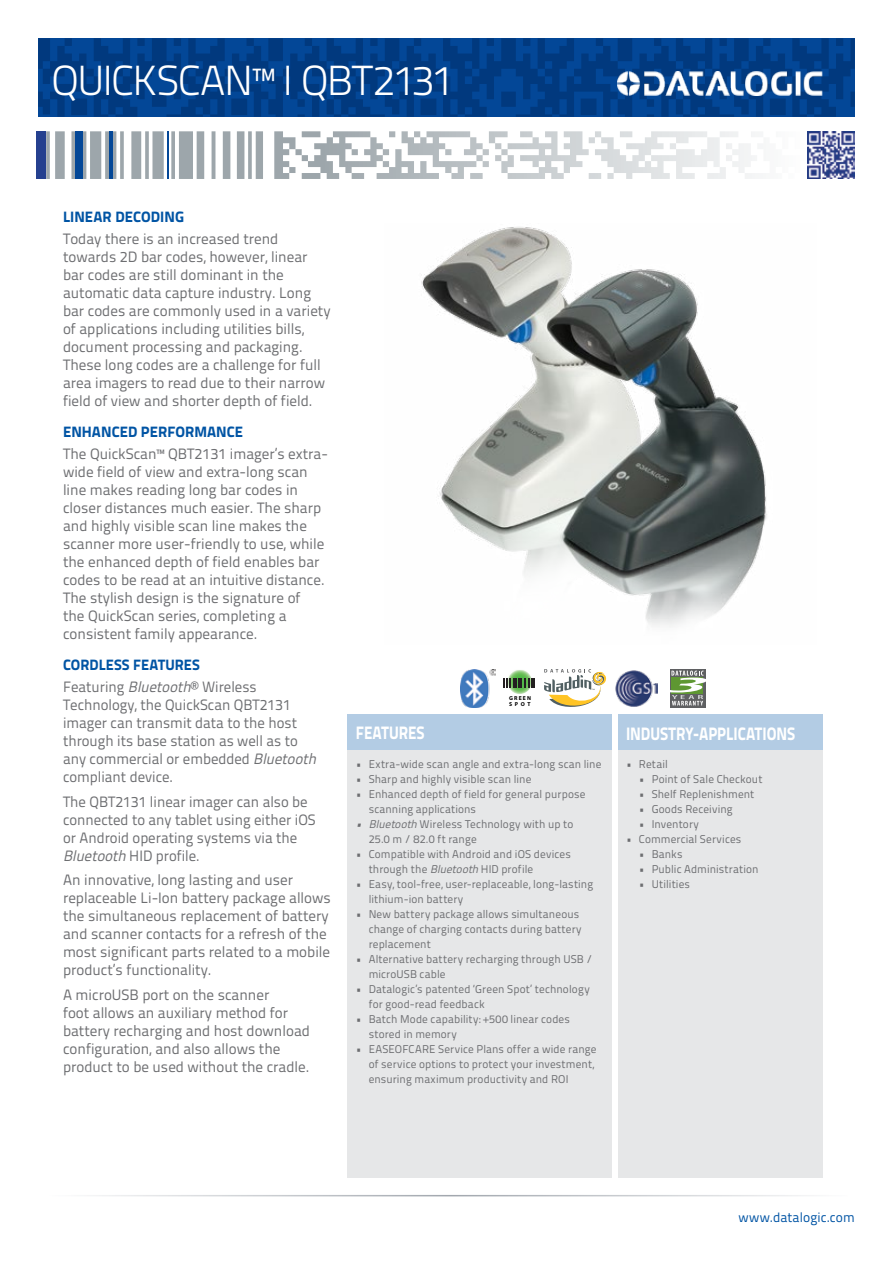
<style>
.page{position:relative;width:893px;height:1263px;background:#fff}
.page>*{position:absolute;margin:0;border:0;box-sizing:border-box;transform-origin:0 0}
.t1{font:300 42px "Titillium Text 22 L";letter-spacing:-.035em;color:#fff}
.t2{font:800 18px "Titillium Text 22 L";letter-spacing:-.005em;color:#fff;scale:.85 1}
.t3{font:15px/18px "Titillium Text 22 L";color:#6d6e71}
.t4{font:800 15px "Titillium Text 22 L";letter-spacing:.005em;color:#0054a4}
.t5{font:13.5px "Titillium Text 22 L";letter-spacing:.005em;color:#0054a4}
.t6{font:11.25px/15px "Titillium Text 22 L";letter-spacing:.01em;color:#6d6e71}
.t7{font:700 5.7px/5.7px "Myriad Pro";letter-spacing:.2em;color:#000}
.s1{font-weight:800;color:#0054a4}
.s2{font-family:"Titillium Text L";font-style:italic}
</style>
<div class="page">
<svg style="left:38px;top:38px;width:817px;height:79px;fill:#013c84"></svg>
<svg style="left:302px;top:131px;width:453px;height:48px"></svg>
<hr style="left:167px;top:131px;width:2px;height:48px;background:#034797">
<div style="left:75px;top:131px;width:7px;height:48px;background:#034797"></div>
<hr style="left:109px;top:131px;width:4px;height:48px;background:#034797">
<div style="left:37px;top:131px;width:9px;height:48px;background:#25408f"></div>
<hr style="left:45px;top:1195px;width:803px;height:1px;background:#9da3aa">
<div style="left:348px;top:714px;width:264px;height:36px;background:#b3cce4"></div>
<div style="left:618px;top:714px;width:204px;height:36px;background:#b3cce4"></div>
<div style="left:348px;top:750px;width:264px;height:428px;background:#e6e7e8"></div>
<div style="left:618px;top:750px;width:204px;height:428px;background:#e6e7e8"></div>
<img style="left:618px;top:72px;width:204px;height:23px">
<img style="left:807px;top:131px;width:48px;height:48px">
<svg style="left:544px;top:669px;width:63px;height:38px"></svg>
<img style="left:460px;top:669px;width:36px;height:38px">
<img style="left:615px;top:670px;width:43px;height:37px">
<svg style="left:507px;top:669px;width:25px;height:25px"></svg>
<svg style="left:504px;top:678px;width:25px;height:10px"></svg>
<hr style="left:531px;top:678px;width:4px;height:10px;background:#231f20">
<svg style="left:670px;top:669px;width:35px;height:38px"></svg>
<svg style="left:670px;top:671px;width:36px;height:34px"></svg>
<img style="left:421px;top:227px;width:346px;height:400px">
<h1 class="t1" style="left:51px;top:50px;width:404px">QUICKSCAN™ I QBT2131</h1>
<p class="t4" style="left:63px;top:205px;width:122px">LINEAR DECODING</p>
<p class="t3" style="left:63px;top:229px;width:269px">Today there is an increased trend towards 2D bar codes, however, linear bar codes are still dominant in the automatic data capture industry. Long bar codes are commonly used in a variety of applications including utilities bills, document processing and packaging.<br>These long codes are a challenge for full area imagers to read due to their narrow field of view and shorter depth of field.</p>
<p class="t4" style="left:63px;top:420px;width:182px">ENHANCED PERFORMANCE</p>
<p class="t3" style="left:63px;top:444px;width:266px">The QuickScan™ QBT2131 imager’s extra&shy;wide field of view and extra-long scan line makes reading long bar codes in closer distances much easier. The sharp and highly visible scan line makes the scanner more user-friendly to use, while the enhanced depth of field enables bar codes to be read at an intuitive distance.<br>The stylish design is the signature of<br>the QuickScan series, completing a consistent family appearance.</p>
<p class="t3" style="left:63px;top:653px;width:195px;line-height:22.2px"><span class="s1">CORDLESS FEATURES<br></span>Featuring <span class="s2">Bluetooth</span>® Wireless</p>
<p class="t3" style="left:63px;top:695px;width:255px">Technology, the QuickScan QBT2131 imager can transmit data to the host through its base station as well as to any commercial or embedded <span class="s2">Bluetooth </span>compliant device.</p>
<p class="t3" style="left:63px;top:792px;width:254px">The QBT2131 linear imager can also be connected to any tablet using either iOS or Android operating systems via the <span class="s2">Bluetooth</span> HID profile.</p>
<p class="t3" style="left:63px;top:870px;width:269px">An innovative, long lasting and user replaceable Li-Ion battery package allows the simultaneous replacement of battery and scanner contacts for a refresh of the most significant parts related to a mobile product’s functionality.</p>
<p class="t3" style="left:63px;top:984px;width:248px">A microUSB port on the scanner<br>foot allows an auxiliary method for battery recharging and host download configuration, and also allows the product to be used without the cradle.</p>
<p class="t7" style="left:509px;top:695px;width:23px">GREEN<br>SPOT</p>
<p class="t2" style="left:356px;top:719px;width:82px">FEATURES</p>
<p class="t2" style="left:626px;top:719px;width:200px">INDUSTRY-APPLICATIONS</p>
<p class="t6" style="left:356px;top:756px;width:247px">• Extra-wide scan angle and extra-long scan line</p>
<p class="t6" style="left:356px;top:771px;width:177px">• Sharp and highly visible scan line</p>
<p class="t6" style="left:369px;top:786px;width:218px;text-indent:-13px">• Enhanced depth of field for general purpose scanning applications</p>
<p class="t6" style="left:369px;top:816px;width:206px;text-indent:-13px"><span class="s2">• Bluetooth</span> Wireless Technology with up to<br>25.0 m / 82.0 ft range</p>
<p class="t6" style="left:369px;top:846px;width:204px;text-indent:-13px">• Compatible with Android and iOS devices through the <span class="s2">Bluetooth</span> HID profile</p>
<p class="t6" style="left:369px;top:876px;width:226px;text-indent:-13px">• Easy, tool-free, user-replaceable, long-lasting lithium-ion battery</p>
<p class="t6" style="left:369px;top:906px;width:214px;text-indent:-13px">• New battery package allows simultaneous change of charging contacts during battery replacement</p>
<p class="t6" style="left:369px;top:951px;width:225px;text-indent:-13px">• Alternative battery recharging through USB / microUSB cable</p>
<p class="t6" style="left:369px;top:981px;width:223px;text-indent:-13px">• Datalogic’s patented ‘Green Spot’ technology for good-read feedback</p>
<p class="t6" style="left:369px;top:1011px;width:203px;text-indent:-13px">• Batch Mode capability: +500 linear codes stored in memory</p>
<p class="t6" style="left:369px;top:1041px;width:229px;text-indent:-13px">• EASEOFCARE Service Plans offer a wide range of service options to protect your investment, ensuring maximum productivity and ROI</p>
<p class="t6" style="left:626px;top:756px;width:43px">• Retail</p>
<p class="t6" style="left:639px;top:771px;width:125px">• Point of Sale Checkout</p>
<p class="t6" style="left:639px;top:786px;width:117px">• Shelf Replenishment</p>
<p class="t6" style="left:639px;top:801px;width:95px">• Goods Receiving</p>
<p class="t6" style="left:639px;top:816px;width:62px">• Inventory</p>
<p class="t6" style="left:626px;top:831px;width:117px">• Commercial Services</p>
<p class="t6" style="left:639px;top:846px;width:45px">• Banks</p>
<p class="t6" style="left:639px;top:861px;width:121px">• Public Administration</p>
<p class="t6" style="left:639px;top:876px;width:53px">• Utilities</p>
<p class="t5" style="left:738px;top:1207px;width:118px">www.datalogic.com</p>
</div>
